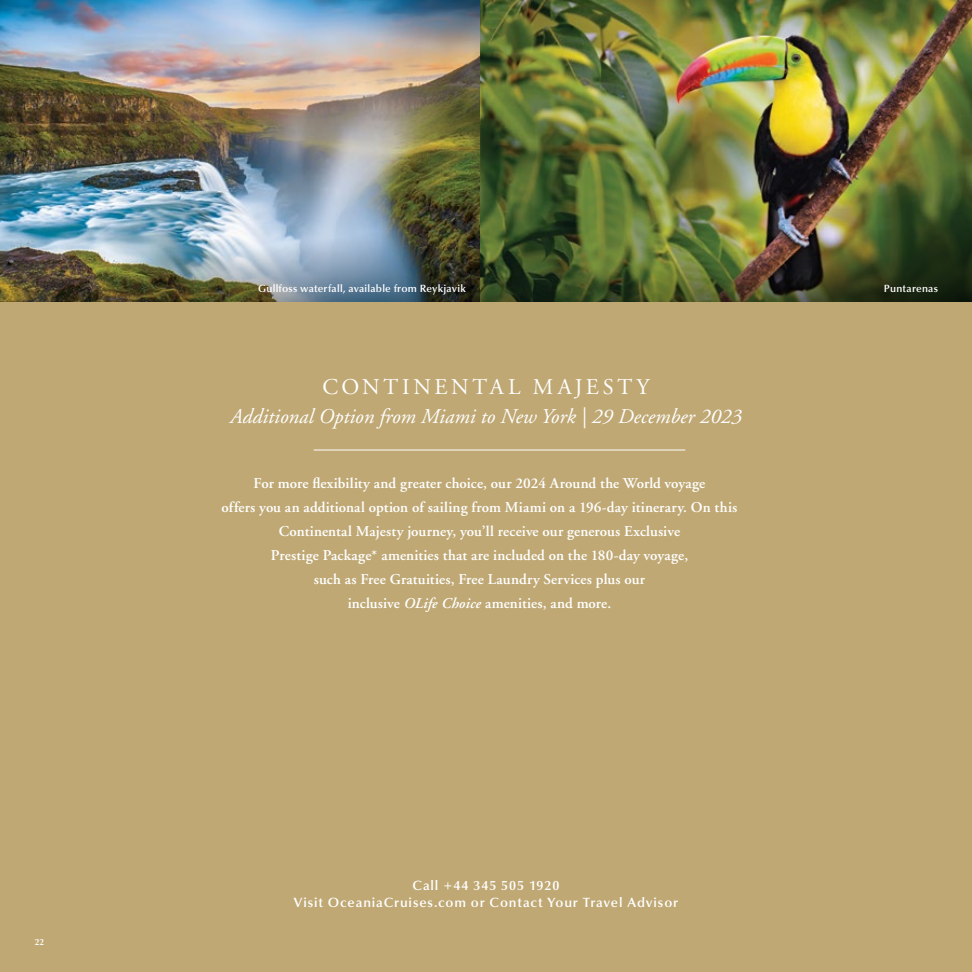
<style>
.page{position:relative;width:972px;height:972px;background:#fff}
.page>*{position:absolute;margin:0;border:0;box-sizing:border-box;transform-origin:0 0}
.t1{font:22.5px "Adobe Garamond";letter-spacing:.16em;color:#fff}
.t2{font:italic 21px "Adobe Garamond";color:#fff}
.t3{font:600 15px/24px "Adobe Garamond";letter-spacing:.005em;color:#fff;text-align:center}
.t4{font:600 13.5px/16.5px "Optima";letter-spacing:.065em;color:#fff;text-align:center}
.t5{font:600 10.5px "Optima";letter-spacing:.02em;color:#fff}
.t6{font:600 9px "Optima";color:#fff}
.s1{font-style:italic}
</style>
<div class="page">
<div style="left:0;top:302px;width:972px;height:670px;background:#bfa874"></div>
<img style="left:0;top:0;width:972px;height:211px">
<hr style="left:314px;top:450px;width:371px;height:1px;background:#fff">
<img style="left:480px;top:211px;width:492px;height:91px">
<img style="left:0;top:211px;width:480px;height:91px">
<p class="t6" style="left:35px;top:937px;width:11px">22</p>
<p class="t5" style="left:258px;top:282px;width:209px">Gullfoss waterfall, available from Reykjavik</p>
<p class="t5" style="left:884px;top:282px;width:56px">Puntarenas</p>
<h1 class="t1" style="left:322px;top:375px;width:329px">CONTINENTAL MAJESTY</h1>
<h2 class="t2" style="left:230px;top:405px;width:513px">Additional Option from Miami to New York | 29 December 2023</h2>
<p class="t3" style="left:222px;top:472px;width:517px">For more flexibility and greater choice, our 2024 Around the World voyage<br>offers you an additional option of sailing from Miami on a 196-day itinerary. On this Continental Majesty journey, you’ll receive our generous Exclusive<br>Prestige Package* amenities that are included on the 180-day voyage,<br>such as Free Gratuities, Free Laundry Services plus our<br>inclusive <span class="s1">OLife Choice</span> amenities, and more.</p>
<p class="t4" style="left:294px;top:878px;width:386px">Call +44 345 505 1920<br>Visit OceaniaCruises.com or Contact Your Travel Advisor</p>
</div>
